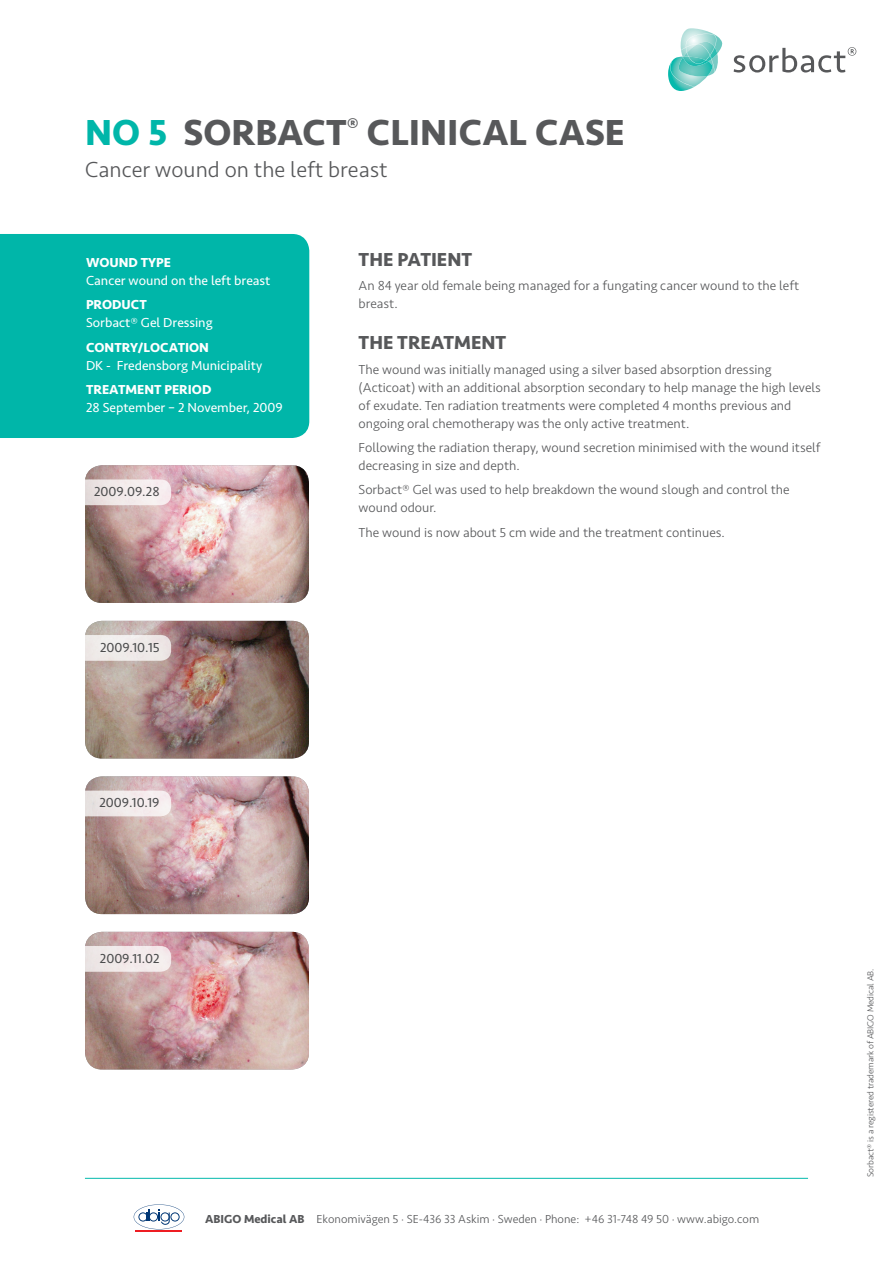
<style>
.page{position:relative;width:893px;height:1263px;background:#fff}
.page>*{position:absolute;margin:0;border:0;box-sizing:border-box;transform-origin:0 0}
.t1{font:700 37.5px "Seravek Basic";color:#57585a}
.t2{font:300 22.5px "Seravek Basic";color:#57585a}
._2_Bröd{font:700 19.5px "Seravek Basic";color:#57585a}
._2_Bröd-2{font:300 13.5px/18px "Seravek Basic";color:#57585a}
._2_Bröd-3{font:13.5px/18px "Seravek Basic";color:#fff}
._2_Bröd-4{font:13.5px "Seravek Basic";color:#4b4c4d}
.t3{font:300 12px "Seravek Basic";color:#57585a}
.t4{font:300 9px "Seravek Basic";letter-spacing:-.01em;color:#57585a}
.s1{color:#00b6a9}
.s2{font-weight:700}
</style>
<div class="page">
<hr style="left:136px;top:1230px;width:46px;height:2px;background:#ee1d23">
<svg style="left:134px;top:1204px;width:50px;height:25px"></svg>
<svg style="left:734px;top:47px;width:122px;height:26px"></svg>
<svg style="left:668px;top:28px;width:55px;height:63px"></svg>
<hr style="left:85px;top:1178px;width:723px;height:1px;background:#03b9ac">
<img style="left:85px;top:465px;width:224px;height:138px">
<img style="left:85px;top:621px;width:224px;height:137px">
<img style="left:85px;top:776px;width:224px;height:138px">
<img style="left:85px;top:932px;width:224px;height:137px">
<svg style="left:85px;top:479px;width:86px;height:26px;background:#efe6e6"></svg>
<svg style="left:85px;top:635px;width:86px;height:26px;background:#ece7e6"></svg>
<svg style="left:85px;top:791px;width:86px;height:25px;background:#f0e8e9"></svg>
<svg style="left:85px;top:946px;width:86px;height:26px;background:#f0e7e7"></svg>
<div style="left:0;top:234px;width:309px;height:204px;background:#00b6a9"></div>
<p class="t1" style="left:85px;top:109px;width:541px"><span class="s1">NO 5</span> SORBACT<sup>®</sup> CLINICAL CASE</p>
<p class="t2" style="left:85px;top:156px;width:304px">Cancer wound on the left breast</p>
<p class="_2_Bröd-3" style="left:86px;top:253px;width:186px"><span class="s2">WOUND TYPE<br></span>Cancer wound on the left breast</p>
<p class="_2_Bröd-3" style="left:86px;top:296px;width:128px"><span class="s2">PRODUCT<br></span>Sorbact® Gel Dressing</p>
<p class="_2_Bröd-3" style="left:86px;top:338px;width:178px"><span class="s2">CONTRY/LOCATION<br></span>DK - Fredensborg Municipality</p>
<p class="_2_Bröd-3" style="left:86px;top:381px;width:198px"><span class="s2">TREATMENT PERIOD<br></span>28 September – 2 November, 2009</p>
<p class="_2_Bröd-4" style="left:94px;top:484px;width:67px">2009.09.28</p>
<p class="_2_Bröd-4" style="left:100px;top:639px;width:61px">2009.10.15</p>
<p class="_2_Bröd" style="left:359px;top:247px;width:115px">THE PATIENT</p>
<p class="_2_Bröd-2" style="left:359px;top:276px;width:442px">An 84 year old female being managed for a fungating cancer wound to the left breast.</p>
<p class="_2_Bröd" style="left:359px;top:331px;width:149px">THE TREATMENT</p>
<p class="_2_Bröd-2" style="left:359px;top:360px;width:464px">The wound was initially managed using a silver based absorption dressing (Acticoat) with an additional absorption secondary to help manage the high levels of exudate. Ten radiation treatments were completed 4 months previous and ongoing oral chemotherapy was the only active treatment.</p>
<p class="_2_Bröd-2" style="left:359px;top:438px;width:463px">Following the radiation therapy, wound secretion minimised with the wound itself decreasing in size and depth.</p>
<p class="_2_Bröd-2" style="left:359px;top:481px;width:433px">Sorbact® Gel was used to help breakdown the wound slough and control the wound odour.</p>
<p class="_2_Bröd-2" style="left:359px;top:523px;width:368px">The wound is now about 5 cm wide and the treatment continues.</p>
<p class="_2_Bröd-4" style="left:100px;top:795px;width:62px">2009.10.19</p>
<p class="_2_Bröd-4" style="left:100px;top:950px;width:61px">2009.11.02</p>
<p class="t3" style="left:205px;top:1211px;width:556px"><span class="s2">ABIGO Medical AB</span> Ekonomivägen 5 · SE-436 33 Askim · Sweden · Phone: +46 31-748 49 50 · www.abigo.com</p>
<p class="t4" style="left:865px;top:1177px;width:210px;rotate:-90deg">Sorbact® is a registered trademark of ABIGO Medical AB.</p>
</div>
